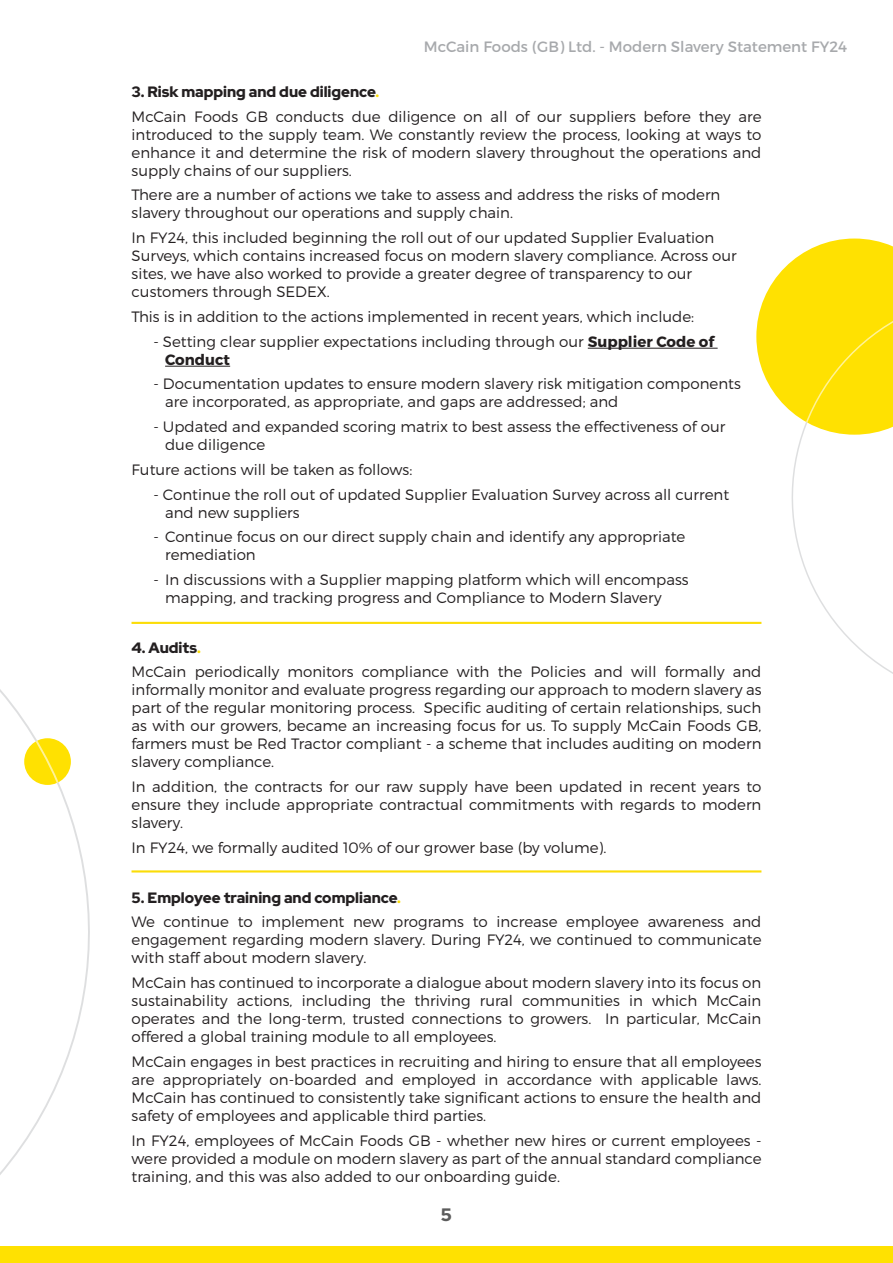
<style>
.page{position:relative;width:893px;height:1263px;background:#fff}
.page>*{position:absolute;margin:0;border:0;box-sizing:border-box;transform-origin:0 0}
.t1{font:300 18px "Red Hat Display";color:#5c5c5c}
.t2{font:300 15px/18px "Montserrat";color:#231f20}
.t3{font:300 15px "Red Hat Display";color:#231f20}
.t4{font:15px "Montserrat";color:#a7a9ac}
.s1{color:#fbdd08}
.s2{font-weight:700}
</style>
<div class="page">
<svg style="left:0;top:689px;width:90px;height:486px"></svg>
<svg style="left:756px;top:239px;width:137px;height:435px"></svg>
<hr style="left:588px;top:348px;width:130px;height:1px;background:#231f20">
<hr style="left:165px;top:366px;width:65px;height:1px;background:#231f20">
<div style="left:0;top:1246px;width:893px;height:17px;background:#ffe101"></div>
<hr style="left:132px;top:622px;width:629px;height:2px;background:#fbdd08">
<hr style="left:132px;top:870px;width:629px;height:2px;background:#fbdd08">
<p class="t4" style="left:424px;top:38px;width:425px">McCain Foods (GB) Ltd. - Modern Slavery Statement FY24</p>
<p class="t3" style="left:132px;top:82px;width:249px">3. Risk mapping and due diligence<span class="s1">.</span></p>
<p class="t2" style="left:132px;top:107px;width:631px;text-align:justify">McCain Foods GB conducts due diligence on all of our suppliers before they are introduced to the supply team. We constantly review the process, looking at ways to enhance it and determine the risk of modern slavery throughout the operations and supply chains of our suppliers.</p>
<p class="t2" style="left:132px;top:186px;width:590px">There are a number of actions we take to assess and address the risks of modern slavery throughout our operations and supply chain.</p>
<p class="t2" style="left:132px;top:229px;width:607px">In FY24, this included beginning the roll out of our updated Supplier Evaluation Surveys, which contains increased focus on modern slavery compliance. Across our sites, we have also worked to provide a greater degree of transparency to our customers through SEDEX.</p>
<p class="t2" style="left:132px;top:307px;width:564px">This is in addition to the actions implemented in recent years, which include:</p>
<p class="t2" style="left:165px;top:332px;width:550px;text-indent:-12px">- Setting clear supplier expectations including through our <span class="s2">Supplier Code of<br>Conduct</span></p>
<p class="t2" style="left:165px;top:375px;width:577px;text-indent:-12px">- Documentation updates to ensure modern slavery risk mitigation components are incorporated, as appropriate, and gaps are addressed; and</p>
<p class="t2" style="left:165px;top:418px;width:562px;text-indent:-12px">- Updated and expanded scoring matrix to best assess the effectiveness of our due diligence</p>
<p class="t2" style="left:132px;top:460px;width:282px">Future actions will be taken as follows:</p>
<p class="t2" style="left:165px;top:485px;width:566px;text-indent:-12px">- Continue the roll out of updated Supplier Evaluation Survey across all current and new suppliers</p>
<p class="t2" style="left:165px;top:528px;width:522px;text-indent:-12px">- Continue focus on our direct supply chain and identify any appropriate remediation</p>
<p class="t2" style="left:165px;top:571px;width:525px;text-indent:-12px">- In discussions with a Supplier mapping platform which will encompass mapping, and tracking progress and Compliance to Modern Slavery</p>
<p class="t3" style="left:132px;top:638px;width:71px">4. Audits<span class="s1">.</span></p>
<p class="t2" style="left:132px;top:663px;width:631px;text-align:justify">McCain periodically monitors compliance with the Policies and will formally and informally monitor and evaluate progress regarding our approach to modern slavery as part of the regular monitoring process. Specific auditing of certain relationships, such as with our growers, became an increasing focus for us. To supply McCain Foods GB, farmers must be Red Tractor compliant - a scheme that includes auditing on modern slavery compliance.</p>
<p class="t2" style="left:132px;top:778px;width:631px;text-align:justify">In addition, the contracts for our raw supply have been updated in recent years to ensure they include appropriate contractual commitments with regards to modern slavery.</p>
<p class="t2" style="left:132px;top:838px;width:476px">In FY24, we formally audited 10% of our grower base (by volume).</p>
<p class="t3" style="left:132px;top:887px;width:271px">5. Employee training and compliance<span class="s1">.</span></p>
<p class="t2" style="left:132px;top:913px;width:631px;text-align:justify">We continue to implement new programs to increase employee awareness and engagement regarding modern slavery. During FY24, we continued to communicate with staff about modern slavery.</p>
<p class="t2" style="left:132px;top:973px;width:631px;text-align:justify">McCain has continued to incorporate a dialogue about modern slavery into its focus on sustainability actions, including the thriving rural communities in which McCain operates and the long-term, trusted connections to growers. In particular, McCain offered a global training module to all employees.</p>
<p class="t2" style="left:132px;top:1052px;width:631px;text-align:justify">McCain engages in best practices in recruiting and hiring to ensure that all employees are appropriately on-boarded and employed in accordance with applicable laws.<br>McCain has continued to consistently take significant actions to ensure the health and safety of employees and applicable third parties.</p>
<p class="t2" style="left:132px;top:1131px;width:631px;text-align:justify">In FY24, employees of McCain Foods GB - whether new hires or current employees - were provided a module on modern slavery as part of the annual standard compliance training, and this was also added to our onboarding guide.</p>
<p class="t1" style="left:441px;top:1203px;width:13px">5</p>
</div>
